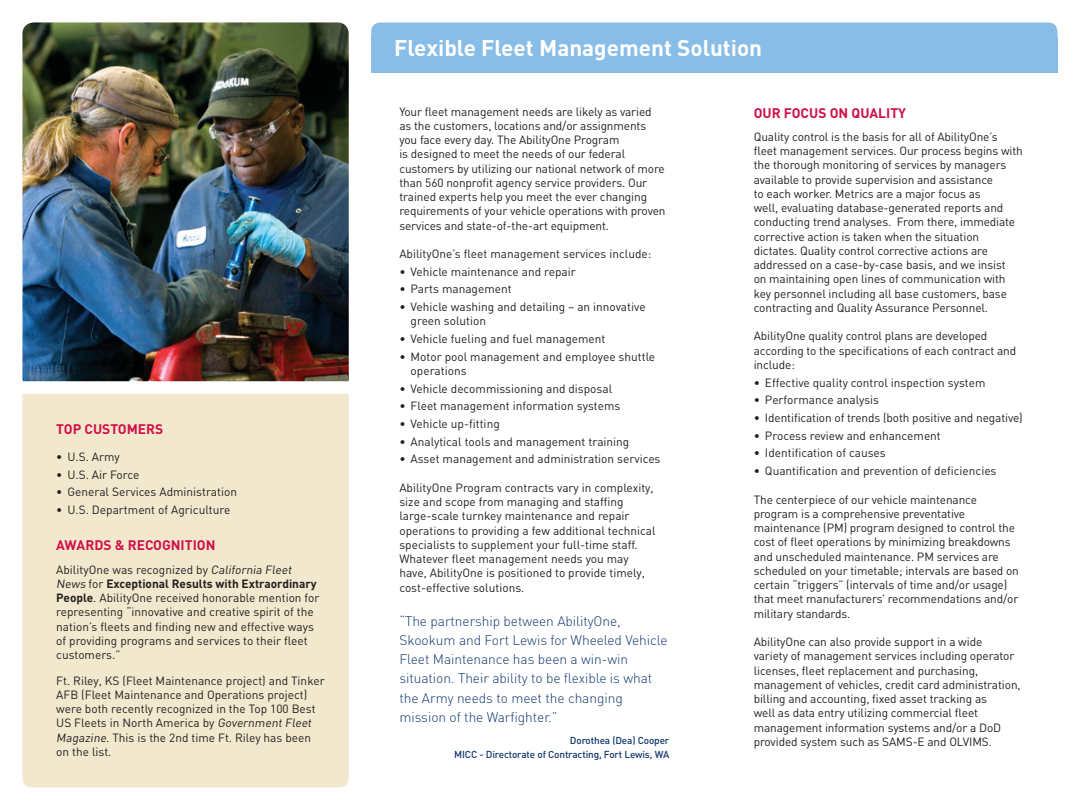
<style>
.page{position:relative;width:1080px;height:810px;background:#fff}
.page>*{position:absolute;margin:0;border:0;box-sizing:border-box;transform-origin:0 0}
.t1{font:700 22.5px "DIN";color:#fff}
.quote{font:300 13.75px/19.1px "DIN";letter-spacing:-.005em;color:#11386d}
.subhead{font:700 13.75px "DIN";color:#d11048}
.body{font:11.88px/14.2px "DIN";letter-spacing:-.01em;color:#231f20}
.bullet{font:11.88px/14.2px "DIN";color:#231f20}
.quote_ref{font:500 10px "DIN";letter-spacing:-.015em;color:#11386d}
.s1{font-weight:700}
</style>
<div class="page">
<div style="left:371px;top:22px;width:686px;height:36px;background:#88bde7;border-radius:9px"></div>
<div style="left:371px;top:38px;width:687px;height:35px;background:#88bde7"></div>
<div style="left:22px;top:382px;width:327px;height:406px;background:#f2e8cd;border-radius:9px"></div>
<img style="left:22px;top:22px;width:327px;height:359px">
<div style="left:18px;top:381px;width:340px;height:13px;background:#fff"></div>
<p class="subhead" style="left:56px;top:420px;width:109px">TOP CUSTOMERS</p>
<p class="bullet" style="left:56px;top:450px;width:65px">• U.S. Army</p>
<p class="bullet" style="left:56px;top:467px;width:85px">• U.S. Air Force</p>
<p class="bullet" style="left:56px;top:485px;width:182px">• General Services Administration</p>
<p class="bullet" style="left:56px;top:503px;width:176px">• U.S. Department of Agriculture</p>
<p class="subhead" style="left:56px;top:536px;width:161px">AWARDS &amp; RECOGNITION</p>
<p class="body" style="left:56px;top:563px;width:265px">AbilityOne was recognized by CaliforniaFleet Newsfor <span class="s1">Exceptional Results with Extraordinary People</span>. AbilityOne received honorable mention for representing “innovative and creative spirit of the nation’s fleets and finding new and effective ways of providing programs and services to their fleet customers.”</p>
<p class="body" style="left:56px;top:674px;width:270px">Ft. Riley, KS (Fleet Maintenance project) and Tinker AFB (Fleet Maintenance and Operations project) were both recently recognized in the Top 100 Best US Fleets in North America by GovernmentFleet Magazine. This is the 2nd time Ft. Riley has been on the list.</p>
<h1 class="t1" style="left:394px;top:33px;width:369px">Flexible Fleet Management Solution</h1>
<p class="body" style="left:399px;top:104px;width:268px">Your fleet management needs are likely as varied as the customers, locations and/or assignments you face every day. The AbilityOne Program<br>is designed to meet the needs of our federal customers by utilizing our national network of more than 560 nonprofit agency service providers. Our trained experts help you meet the ever changing requirements of your vehicle operations with proven services and state-of-the-art equipment.</p>
<p class="body" style="left:399px;top:247px;width:254px">AbilityOne’s fleet management services include:</p>
<p class="bullet" style="left:399px;top:265px;width:178px">• Vehicle maintenance and repair</p>
<p class="bullet" style="left:399px;top:282px;width:114px">• Parts management</p>
<p class="bullet" style="left:411px;top:300px;width:237px;text-indent:-11px">• Vehicle washing and detailing – an innovative green solution</p>
<p class="bullet" style="left:399px;top:332px;width:208px">• Vehicle fueling and fuel management</p>
<p class="bullet" style="left:411px;top:350px;width:246px;text-indent:-11px">• Motor pool management and employee shuttle operations</p>
<p class="bullet" style="left:399px;top:381px;width:214px">• Vehicle decommissioning and disposal</p>
<p class="bullet" style="left:399px;top:399px;width:222px">• Fleet management information systems</p>
<p class="bullet" style="left:399px;top:417px;width:102px">• Vehicle up-fitting</p>
<p class="bullet" style="left:399px;top:435px;width:232px">• Analytical tools and management training</p>
<p class="bullet" style="left:399px;top:452px;width:263px">• Asset management and administration services</p>
<p class="body" style="left:399px;top:481px;width:258px">AbilityOne Program contracts vary in complexity, size and scope from managing and staffing large-scale turnkey maintenance and repair operations to providing a few additional technical specialists to supplement your full-time staff.<br>Whatever fleet management needs you may have, AbilityOne is positioned to provide timely, cost-effective solutions.</p>
<p class="quote" style="left:399px;top:611px;width:270px">“The partnership between AbilityOne, Skookum and Fort Lewis for Wheeled Vehicle Fleet Maintenance has been a win-win situation. Their ability to be flexible is what the Army needs to meet the changing mission of the Warfighter.”</p>
<p class="quote_ref" style="left:570px;top:734px;width:101px">Dorothea (Dea) Cooper</p>
<p class="quote_ref" style="left:454px;top:748px;width:217px">MICC - Directorate of Contracting, Fort Lewis, WA</p>
<p class="subhead" style="left:754px;top:104px;width:154px">OUR FOCUS ON QUALITY</p>
<p class="body" style="left:754px;top:130px;width:271px">Quality control is the basis for all of AbilityOne’s fleet management services. Our process begins with the thorough monitoring of services by managers available to provide supervision and assistance<br>to each worker. Metrics are a major focus as<br>well, evaluating database-generated reports and conducting trend analyses. From there, immediate corrective action is taken when the situation dictates. Quality control corrective actions are addressed on a case-by-case basis, and we insist<br>on maintaining open lines of communication with key personnel including all base customers, base contracting and Quality Assurance Personnel.</p>
<p class="body" style="left:754px;top:329px;width:264px">AbilityOne quality control plans are developed according to the specifications of each contract and include:</p>
<p class="bullet" style="left:754px;top:375px;width:233px">• Effective quality control inspection system</p>
<p class="bullet" style="left:754px;top:393px;width:127px">• Performance analysis</p>
<p class="bullet" style="left:754px;top:411px;width:271px">• Identification of trends (both positive and negative)</p>
<p class="bullet" style="left:754px;top:428px;width:189px">• Process review and enhancement</p>
<p class="bullet" style="left:754px;top:446px;width:134px">• Identification of causes</p>
<p class="bullet" style="left:754px;top:464px;width:244px">• Quantification and prevention of deficiencies</p>
<p class="body" style="left:754px;top:492px;width:267px">The centerpiece of our vehicle maintenance program is a comprehensive preventative maintenance (PM) program designed to control the cost of fleet operations by minimizing breakdowns and unscheduled maintenance. PM services are scheduled on your timetable; intervals are based on certain “triggers” (intervals of time and/or usage) that meet manufacturers’ recommendations and/or military standards.</p>
<p class="body" style="left:754px;top:635px;width:268px">AbilityOne can also provide support in a wide<br>variety of management services including operator licenses, fleet replacement and purchasing, management of vehicles, credit card administration, billing and accounting, fixed asset tracking as<br>well as data entry utilizing commercial fleet management information systems and/or a DoD provided system such as SAMS-E and OLVIMS.</p>
</div>
